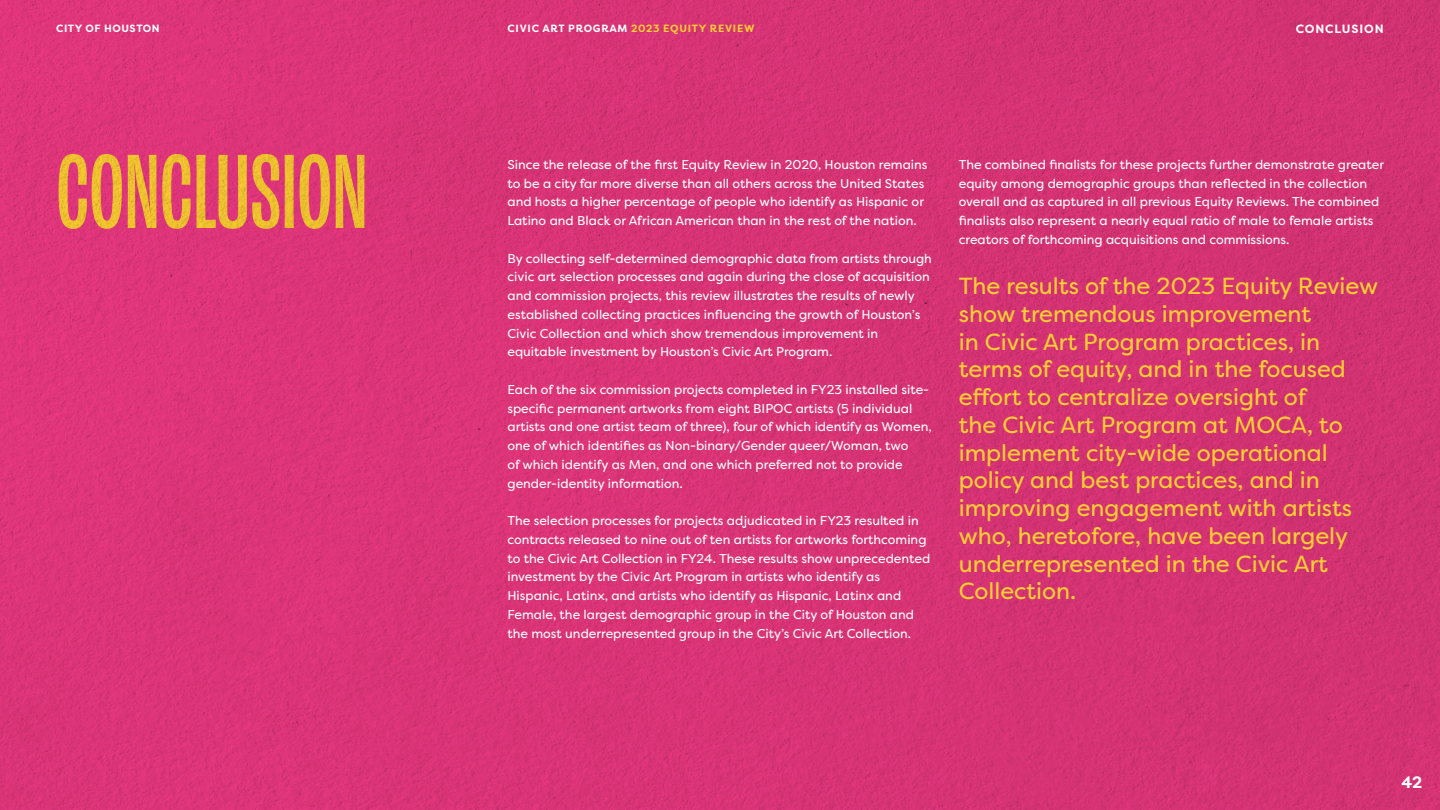
<style>
.page{position:relative;width:1440px;height:810px;background:#fff}
.page>*{position:absolute;margin:0;border:0;box-sizing:border-box;transform-origin:0 0}
.t1{font:97.5px "Obviously Cond Semi";color:#ffce32}
.t2{font:23.25px/27.8px "Filson Pro";color:#ffce32}
.t3{font:700 16.5px "Filson Pro";color:#fff}
.t4{font:12.75px/18.8px "Filson Pro";color:#fff}
.t5{font:700 12px "Filson Pro";letter-spacing:.07em;color:#fff}
.t6{font:700 10.5px "Filson Pro";letter-spacing:.07em;color:#ffce32}
.t7{font:700 10.5px "Filson Pro";letter-spacing:.05em;color:#fff}
.s1{color:#fff}
</style>
<div class="page">
<img style="left:0;top:0;width:1440px;height:810px">
<p class="t7" style="left:56px;top:22px;width:105px">CITY OF HOUSTON</p>
<p class="t6" style="left:508px;top:22px;width:248px"><span class="s1">CIVIC ART PROGRAM</span> 2023 EQUITY REVIEW</p>
<p class="t5" style="left:1296px;top:21px;width:89px">CONCLUSION</p>
<h1 class="t1" style="left:56px;top:123px;width:313px">CONCLUSION</h1>
<p class="t4" style="left:959px;top:155px;width:427px">The combined finalists for these projects further demonstrate greater equity among demographic groups than reflected in the collection overall and as captured in all previous Equity Reviews. The combined finalists also represent a nearly equal ratio of male to female artists creators of forthcoming acquisitions and commissions.</p>
<p class="t2" style="left:959px;top:272px;width:421px">The results of the 2023 Equity Review show tremendous improvement<br>in Civic Art Program practices, in terms of equity, and in the focused effort to centralize oversight of<br>the Civic Art Program at MOCA, to implement city-wide operational policy and best practices, and in improving engagement with artists who, heretofore, have been largely underrepresented in the Civic Art<br>Collection.</p>
<p class="t4" style="left:507px;top:155px;width:422px">Since the release of the first Equity Review in 2020, Houston remains to be a city far more diverse than all others across the United States and hosts a higher percentage of people who identify as Hispanic or Latino and Black or African American than in the rest of the nation.</p>
<p class="t4" style="left:507px;top:249px;width:426px">By collecting self-determined demographic data from artists through civic art selection processes and again during the close of acquisition and commission projects, this review illustrates the results of newly established collecting practices influencing the growth of Houston’s Civic Collection and which show tremendous improvement in equitable investment by Houston’s Civic Art Program.</p>
<p class="t4" style="left:507px;top:380px;width:426px">Each of the six commission projects completed in FY23 installed site&shy;specific permanent artworks from eight BIPOC artists (5 individual artists and one artist team of three), four of which identify as Women, one of which identifies as Non-binary/Gender queer/Woman, two<br>of which identify as Men, and one which preferred not to provide gender-identity information.</p>
<p class="t4" style="left:507px;top:511px;width:424px">The selection processes for projects adjudicated in FY23 resulted in contracts released to nine out of ten artists for artworks forthcoming to the Civic Art Collection in FY24. These results show unprecedented investment by the Civic Art Program in artists who identify as Hispanic, Latinx, and artists who identify as Hispanic, Latinx and Female, the largest demographic group in the City of Houston and the most underrepresented group in the City’s Civic Art Collection.</p>
<p class="t3" style="left:1401px;top:772px;width:23px">42</p>
</div>
